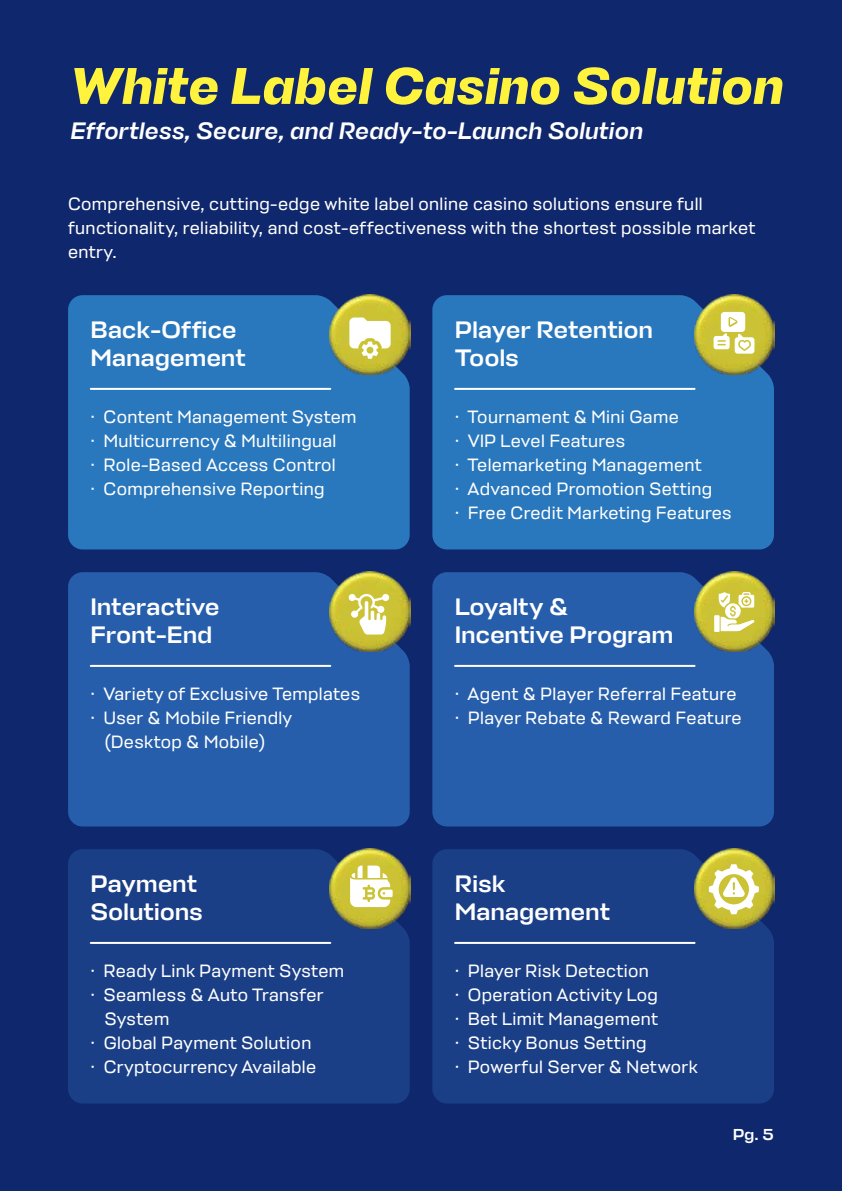
<style>
.page{position:relative;width:842px;height:1191px;background:#0f276c}
.page>*{position:absolute;margin:0;border:0;box-sizing:border-box;transform-origin:0 0}
.t1{font:italic 700 52px "Stapel";letter-spacing:.02em;color:#fff33e}
.t2{font:500 24px/28px "Stapel";letter-spacing:.02em;color:#fff}
.t3{font:italic 500 24px "Stapel";letter-spacing:.02em;color:#fff}
.t4{font:18px/24px "Stapel Text";letter-spacing:.02em;color:#fff}
.t5{font:500 16px "Stapel";color:#fff}
</style>
<div class="page">
<div style="left:432px;top:572px;width:342px;height:254px;background:#265eac"></div>
<div style="left:432px;top:295px;width:342px;height:254px;background:#2977bd"></div>
<div style="left:68px;top:295px;width:342px;height:254px;background:#2977bd"></div>
<div style="left:68px;top:572px;width:342px;height:254px;background:#265eac"></div>
<div style="left:432px;top:849px;width:342px;height:254px;background:#1b3f87"></div>
<div style="left:68px;top:849px;width:342px;height:254px;background:#1b3f87"></div>
<img style="left:694px;top:295px;width:80px;height:80px">
<img style="left:330px;top:295px;width:80px;height:80px">
<img style="left:694px;top:572px;width:80px;height:80px">
<img style="left:694px;top:848px;width:80px;height:81px">
<img style="left:330px;top:572px;width:80px;height:80px">
<img style="left:330px;top:848px;width:80px;height:81px">
<hr style="left:91px;top:388px;width:239px;height:2px;background:#fff">
<hr style="left:91px;top:665px;width:239px;height:2px;background:#fff">
<hr style="left:91px;top:942px;width:239px;height:2px;background:#fff">
<hr style="left:455px;top:388px;width:240px;height:2px;background:#fff">
<hr style="left:455px;top:665px;width:240px;height:2px;background:#fff">
<hr style="left:455px;top:942px;width:240px;height:2px;background:#fff">
<svg style="left:349px;top:317px;width:42px;height:42px"></svg>
<svg style="left:714px;top:312px;width:40px;height:42px"></svg>
<svg style="left:348px;top:593px;width:41px;height:41px"></svg>
<svg style="left:350px;top:865px;width:43px;height:42px"></svg>
<svg style="left:709px;top:864px;width:50px;height:50px"></svg>
<svg style="left:714px;top:592px;width:40px;height:40px"></svg>
<h1 class="t1" style="left:71px;top:54px;width:714px">White Label Casino Solution</h1>
<h2 class="t3" style="left:71px;top:117px;width:574px">Effortless, Secure, and Ready-to-Launch Solution</h2>
<p class="t4" style="left:68px;top:192px;width:689px">Comprehensive, cutting-edge white label online casino solutions ensure full functionality, reliability, and cost-effectiveness with the shortest possible market entry.</p>
<h2 class="t2" style="left:91px;top:316px;width:156px">Back-Office<br>Management</h2>
<p class="t4" style="left:91px;top:405px;width:267px">· Content Management System · Multicurrency &amp; Multilingual<br>· Role-Based Access Control<br>· Comprehensive Reporting</p>
<h2 class="t2" style="left:91px;top:593px;width:130px">Interactive<br>Front-End</h2>
<p class="t4" style="left:91px;top:682px;width:271px">· Variety of Exclusive Templates</p>
<p class="t4" style="left:91px;top:706px;width:203px">· User &amp; Mobile Friendly</p>
<p class="t4" style="left:105px;top:730px;width:162px">(Desktop &amp; Mobile)</p>
<h2 class="t2" style="left:91px;top:870px;width:113px">Payment<br>Solutions</h2>
<p class="t4" style="left:91px;top:959px;width:255px">· Ready Link Payment System</p>
<p class="t4" style="left:91px;top:983px;width:234px">· Seamless &amp; Auto Transfer</p>
<p class="t4" style="left:105px;top:1007px;width:66px">System</p>
<p class="t4" style="left:91px;top:1031px;width:222px">· Global Payment Solution</p>
<p class="t4" style="left:91px;top:1055px;width:227px">· Cryptocurrency Available</p>
<h2 class="t2" style="left:455px;top:316px;width:199px">Player Retention<br>Tools</h2>
<p class="t4" style="left:455px;top:405px;width:278px">· Tournament &amp; Mini Game<br>· VIP Level Features<br>· Telemarketing Management<br>· Advanced Promotion Setting<br>· Free Credit Marketing Features</p>
<h2 class="t2" style="left:455px;top:593px;width:220px">Loyalty &amp;<br>Incentive Program</h2>
<p class="t4" style="left:455px;top:682px;width:288px">· Agent &amp; Player Referral Feature · Player Rebate &amp; Reward Feature</p>
<h2 class="t2" style="left:455px;top:870px;width:156px">Risk<br>Management</h2>
<p class="t4" style="left:455px;top:959px;width:244px">· Player Risk Detection<br>· Operation Activity Log<br>· Bet Limit Management<br>· Sticky Bonus Setting<br>· Powerful Server &amp; Network</p>
<p class="t5" style="left:733px;top:1125px;width:42px">Pg. 5</p>
</div>
